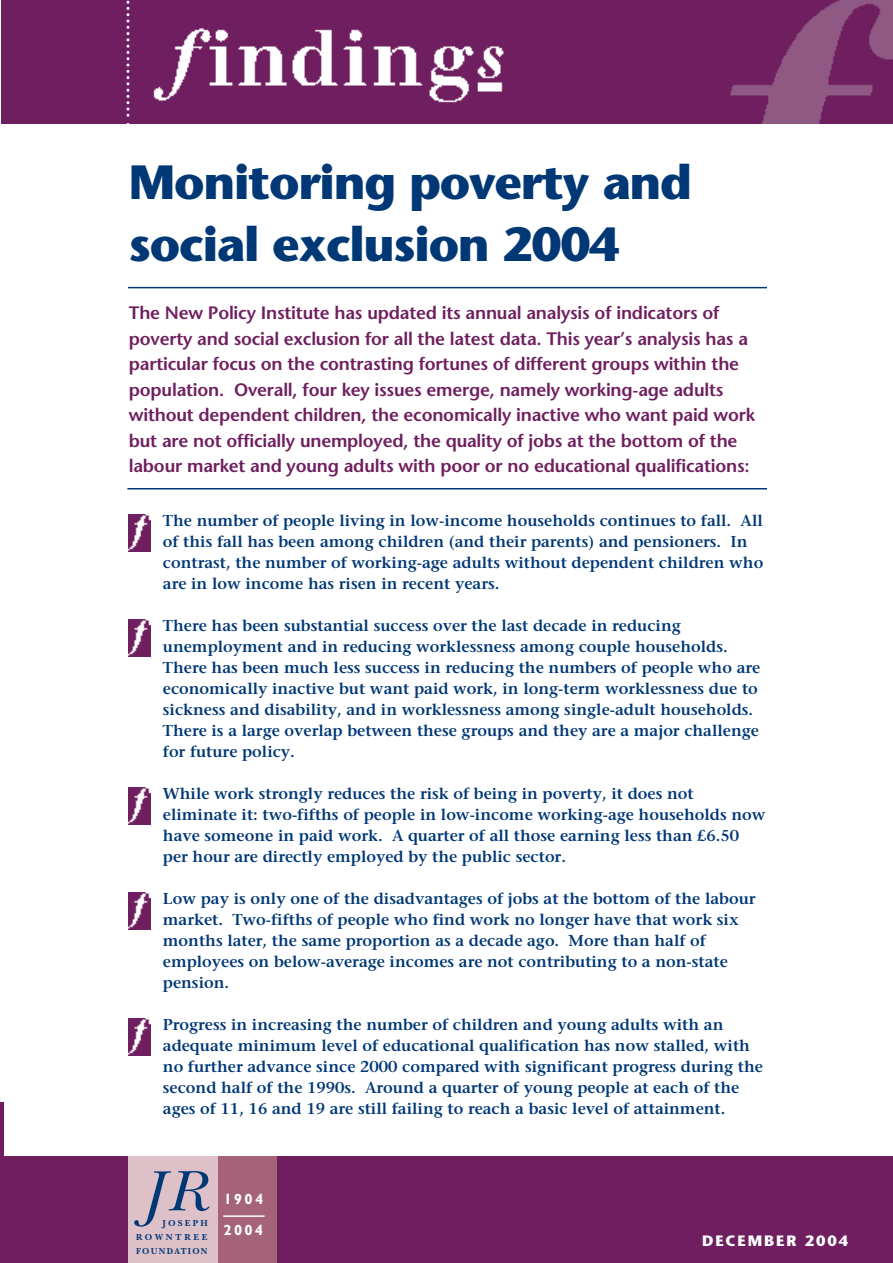
<style>
.page{position:relative;width:893px;height:1263px;background:#fff}
.page>*{position:absolute;margin:0;border:0;box-sizing:border-box;transform-origin:0 0}
.t1{font:italic 59.55px "New Baskerville";color:#003876}
.t2{font:700 48px/61.5px "Stone Sans";letter-spacing:-.025em;color:#003876}
.t3{font:600 18px/25.5px "Stone Sans";letter-spacing:-.01em;color:#6f1f5f}
.t4{font:600 15.75px/21px "Stone Serif";color:#003876}
.t5{font:700 15px "Stone Sans";letter-spacing:.125em;color:#fff}
.t6{font:700 14.85px/30.8px "M Gill Sans";letter-spacing:.15em;color:#fff}
.t7{font:700 9px/14.1px "New Baskerville";letter-spacing:.145em;color:#003876}
.t8{font:700 9px "New Baskerville";letter-spacing:.24em;color:#003876}
</style>
<div class="page">
<div style="left:1px;top:1157px;width:891px;height:106px;background:#6f1f5f"></div>
<div style="left:1px;top:0;width:891px;height:123px;background:#6f1f5f"></div>
<img style="left:730px;top:0;width:162px;height:123px">
<img style="left:153px;top:28px;width:351px;height:75px">
<svg style="left:126px;top:0;width:3px;height:124px"></svg>
<img style="left:129px;top:788px;width:22px;height:36px">
<img style="left:129px;top:620px;width:22px;height:36px">
<img style="left:129px;top:514px;width:22px;height:37px">
<img style="left:129px;top:893px;width:22px;height:37px">
<img style="left:129px;top:1018px;width:22px;height:37px">
<hr style="left:127px;top:488px;width:640px;height:2px;background:#003876">
<hr style="left:128px;top:287px;width:639px;height:1px;background:#003876">
<svg style="left:0;top:1102px;width:4px;height:161px"></svg>
<div style="left:217px;top:1157px;width:59px;height:106px;background:#a46378"></div>
<div style="left:128px;top:1157px;width:89px;height:106px;background:#dec1c8"></div>
<hr style="left:223px;top:1215px;width:41px;height:2px;background:#fff">
<h2 class="t2" style="left:129px;top:157px;width:565px">Monitoring poverty and social exclusion 2004</h2>
<p class="t3" style="left:129px;top:302px;width:627px">The New Policy Institute has updated its annual analysis of indicators of poverty and social exclusion for all the latest data. This year’s analysis has a particular focus on the contrasting fortunes of different groups within the population. Overall, four key issues emerge, namely working-age adults without dependent children, the economically inactive who want paid work but are not officially unemployed, the quality of jobs at the bottom of the labour market and young adults with poor or no educational qualifications:</p>
<p class="t4" style="left:163px;top:512px;width:602px">The number of people living in low-income households continues to fall. All of this fall has been among children (and their parents) and pensioners. In contrast, the number of working-age adults without dependent children who are in low income has risen in recent years.</p>
<p class="t4" style="left:163px;top:617px;width:599px">There has been substantial success over the last decade in reducing unemployment and in reducing worklessness among couple households.<br>There has been much less success in reducing the numbers of people who are economically inactive but want paid work, in long-term worklessness due to sickness and disability, and in worklessness among single-adult households.<br>There is a large overlap between these groups and they are a major challenge for future policy.</p>
<p class="t4" style="left:163px;top:785px;width:604px">While work strongly reduces the risk of being in poverty, it does not eliminate it: two-fifths of people in low-income working-age households now have someone in paid work. A quarter of all those earning less than £6.50 per hour are directly employed by the public sector.</p>
<p class="t4" style="left:163px;top:890px;width:594px">Low pay is only one of the disadvantages of jobs at the bottom of the labour market. Two-fifths of people who find work no longer have that work six months later, the same proportion as a decade ago. More than half of employees on below-average incomes are not contributing to a non-state pension.</p>
<p class="t4" style="left:163px;top:1016px;width:601px">Progress in increasing the number of children and young adults with an adequate minimum level of educational qualification has now stalled, with no further advance since 2000 compared with significant progress during the second half of the 1990s. Around a quarter of young people at each of the ages of 11, 16 and 19 are still failing to reach a basic level of attainment.</p>
<h1 class="t1" style="left:143px;top:1171px;width:64px">JR</h1>
<p class="t8" style="left:162px;top:1220px;width:47px">JOSEPH</p>
<p class="t7" style="left:136px;top:1232px;width:73px">ROWNTREE<br>FOUNDATION</p>
<p class="t6" style="left:223px;top:1185px;width:41px">1904<br>2004</p>
<p class="t5" style="left:702px;top:1234px;width:148px">DECEMBER 2004</p>
</div>
